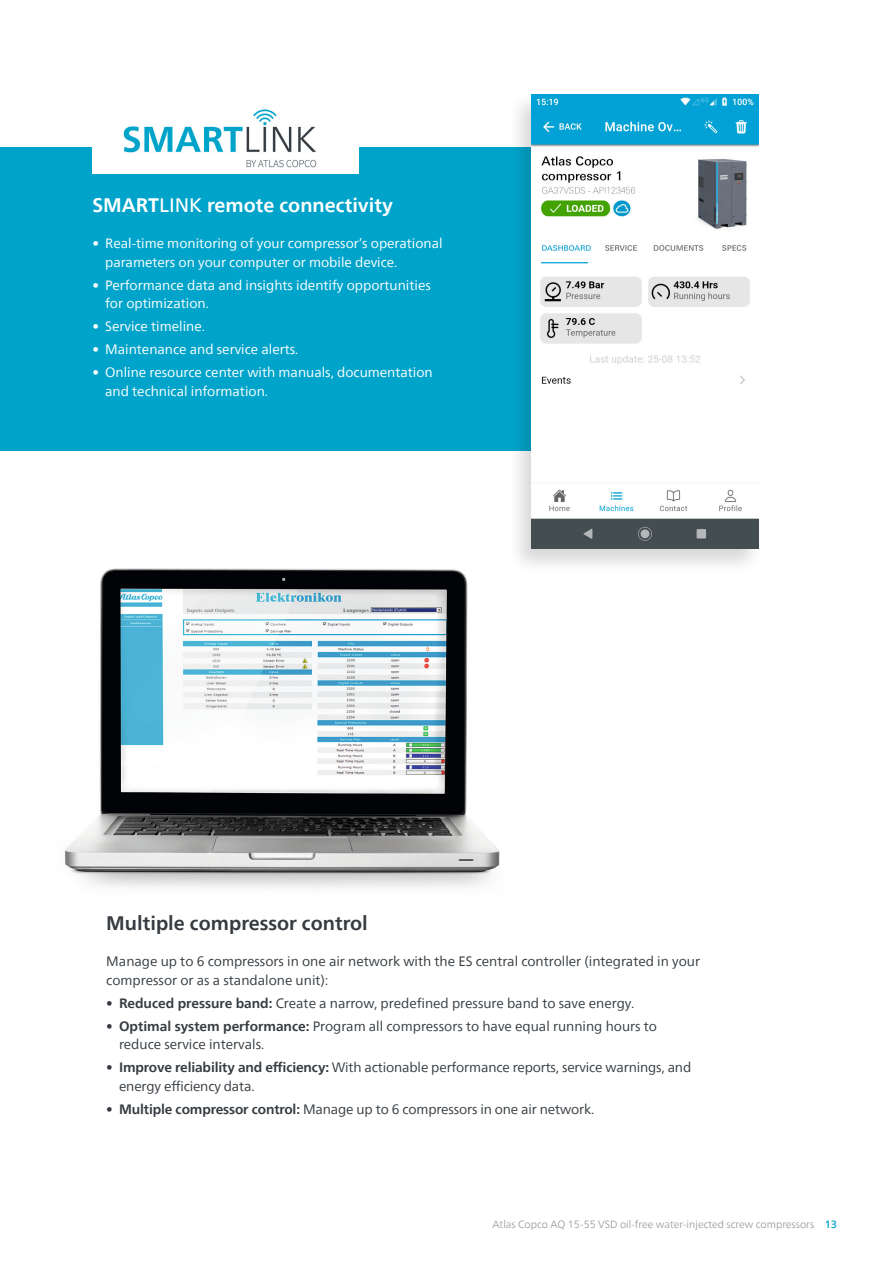
<style>
.page{position:relative;width:893px;height:1263px;background:#fff}
.page>*{position:absolute;margin:0;border:0;box-sizing:border-box;transform-origin:0 0}
.Subhead_level_02__BLACK{font:700 19.5px "Neue Frutiger World";color:#fff}
.Headline_level_02{font:700 19.5px "Neue Frutiger World";color:#353b40}
.Headline_level_02-2{font:13.5px/18.8px "Neue Frutiger World";color:#353b40}
.Headline_level_02-3{font:13.5px/18.8px "Neue Frutiger World";color:#fff}
.footer_text{font:300 10.5px "Neue Frutiger World";color:#939598}
.s1{font-weight:400}
.s2{font-weight:700}
.s3{font-weight:500;color:#00a4ca}
</style>
<div class="page">
<div style="left:0;top:147px;width:669px;height:304px;background:#00a4ca"></div>
<img style="left:65px;top:568px;width:435px;height:320px">
<div style="left:508px;top:92px;width:255px;height:482px;background:#231f20;opacity:.17"></div>
<img style="left:531px;top:95px;width:227px;height:453px">
<img style="left:92px;top:109px;width:267px;height:64px">
<p class="Subhead_level_02__BLACK" style="left:92px;top:188px;width:302px">SMART<span class="s1">LINK</span> remote connectivity</p>
<p class="Headline_level_02-3" style="left:105px;top:234px;width:339px;text-indent:-13px">• Real-time monitoring of your compressor’s operational parameters on your computer or mobile device.</p>
<p class="Headline_level_02-3" style="left:105px;top:276px;width:327px;text-indent:-13px">• Performance data and insights identify opportunities for optimization.</p>
<p class="Headline_level_02-3" style="left:92px;top:317px;width:114px">• Service timeline.</p>
<p class="Headline_level_02-3" style="left:92px;top:340px;width:208px">• Maintenance and service alerts.</p>
<p class="Headline_level_02-3" style="left:105px;top:363px;width:329px;text-indent:-13px">• Online resource center with manuals, documentation and technical information.</p>
<p class="Headline_level_02" style="left:106px;top:906px;width:263px">Multiple compressor control</p>
<p class="Headline_level_02-2" style="left:106px;top:952px;width:595px">Manage up to 6 compressors in one air network with the ES central controller (integrated in your compressor or as a standalone unit):</p>
<p class="Headline_level_02-2" style="left:106px;top:994px;width:529px">• <span class="s2">Reduced pressure band:</span> Create a narrow, predefined pressure band to save energy.</p>
<p class="Headline_level_02-2" style="left:119px;top:1017px;width:540px;text-indent:-13px">• <span class="s2">Optimal system performance:</span> Program all compressors to have equal running hours to reduce service intervals.</p>
<p class="Headline_level_02-2" style="left:119px;top:1058px;width:574px;text-indent:-13px">• <span class="s2">Improve reliability and efficiency:</span> With actionable performance reports, service warnings, and energy efficiency data.</p>
<p class="Headline_level_02-2" style="left:106px;top:1100px;width:489px">• <span class="s2">Multiple compressor control:</span> Manage up to 6 compressors in one air network.</p>
<p class="footer_text" style="left:492px;top:1216px;width:346px">Atlas Copco AQ 15-55 VSD oil-free water-injected screw compressors <span class="s3">13</span></p>
</div>
